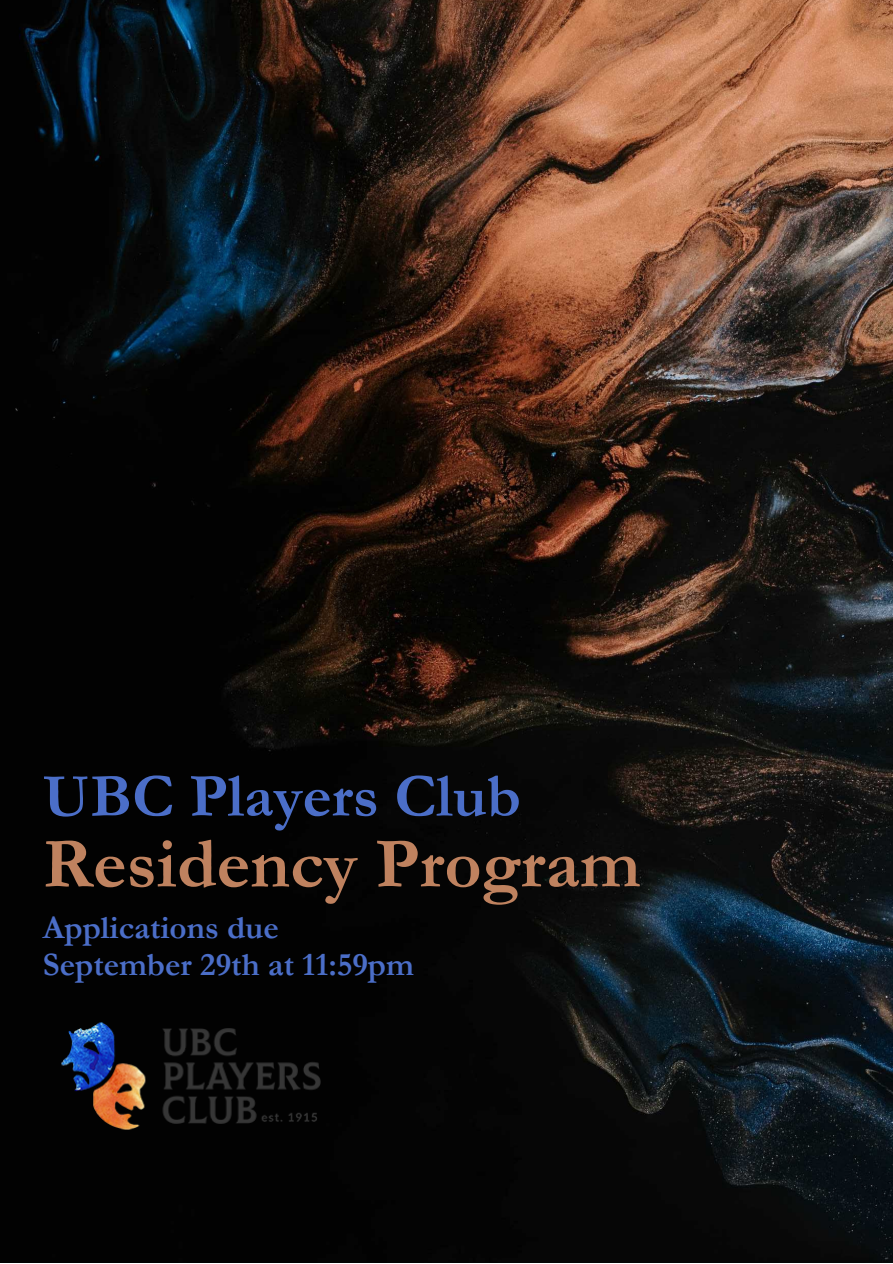
<style>
.page{position:relative;width:893px;height:1264px;background:#fff}
.page>*{position:absolute;margin:0;border:0;box-sizing:border-box;transform-origin:0 0}
.t1{font:700 72px "Garamond";color:#bf825f}
.t2{font:700 62.1px "Garamond";color:#4b6ec8}
.t3{font:700 33px/37px "Garamond";color:#4b6ec8}
</style>
<div class="page">
<img style="left:0;top:0;width:892px;height:1262px">
<img style="left:42px;top:1017px;width:300px;height:117px">
<p class="t2" style="left:43px;top:762px;width:479px">UBC Players Club</p>
<p class="t1" style="left:43px;top:824px;width:599px">Residency Program</p>
<p class="t3" style="left:43px;top:909px;width:372px">Applications due<br>September 29th at 11:59pm</p>
</div>
